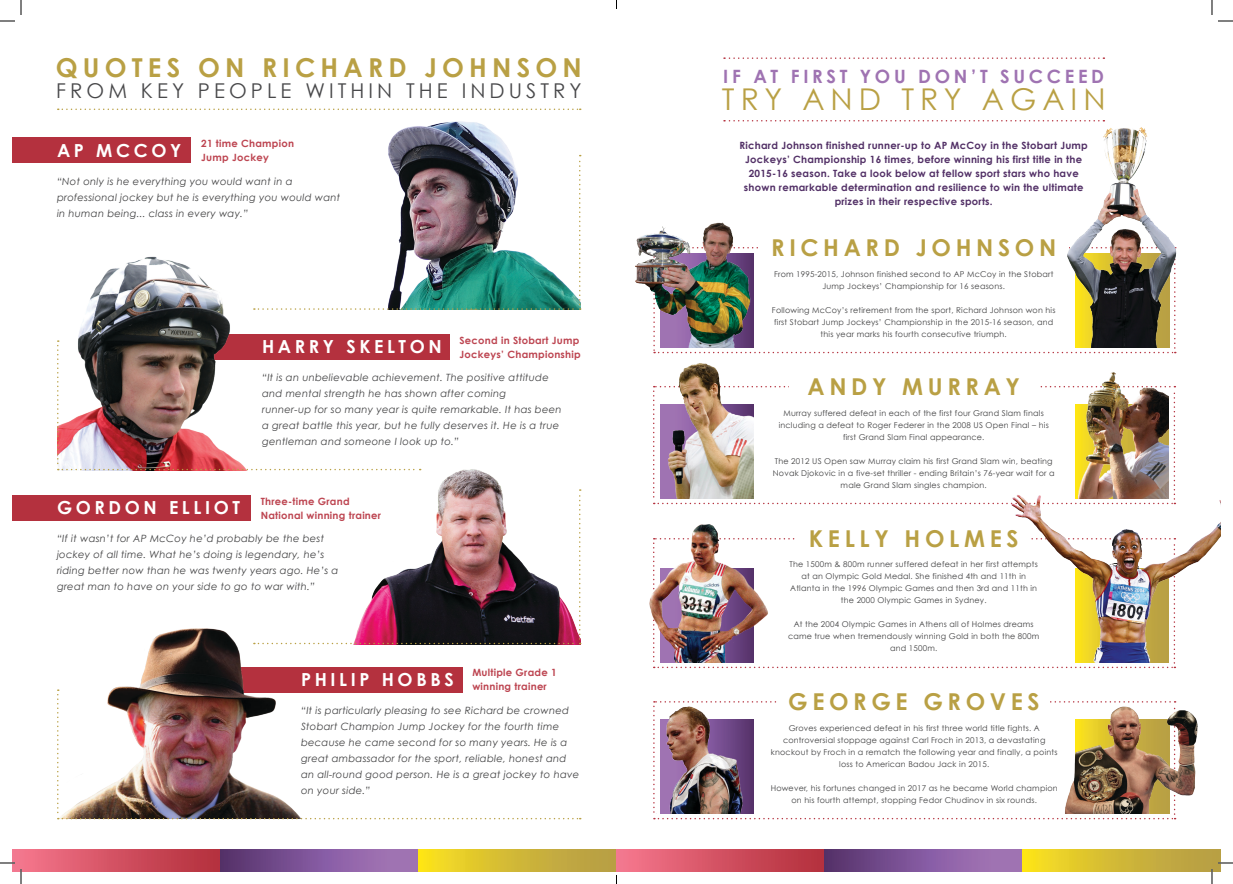
<style>
.page{position:relative;width:1233px;height:884px;background:#fff}
.page>*{position:absolute;margin:0;border:0;box-sizing:border-box;transform-origin:0 0}
.t1{font:30px "Century Gothic";letter-spacing:.2em;color:#b9a044}
.t2{font:700 26.1px "Century Gothic";letter-spacing:.2em;color:#b9a044}
.t3{font:700 23.2px "Century Gothic";letter-spacing:.2em;color:#b9a044}
.t4{font:20.4px "Century Gothic";letter-spacing:.2em;color:#48484a}
.t5{font:700 18.4px "Century Gothic";letter-spacing:.2em;color:#9f73b2}
.t6{font:700 18px "Century Gothic";letter-spacing:.2em;color:#fff}
.t7{font:italic 10px/16px "Century Gothic";letter-spacing:.025em;color:#414142}
.t8{font:700 10px/14px "Century Gothic";letter-spacing:.025em;color:#523066;text-align:center}
.t9{font:700 10px/14px "Century Gothic";letter-spacing:.025em;color:#bd4551}
.t10{font:8px/12px "Century Gothic";letter-spacing:.025em;color:#414142;text-align:center}
</style>
<div class="page">
<div style="left:12px;top:137px;width:179px;height:26px;background:#b4313e"></div>
<div style="left:12px;top:495px;width:239px;height:25px;background:#b4313e"></div>
<div style="left:162px;top:334px;width:287px;height:26px;background:#b4313e"></div>
<div style="left:173px;top:667px;width:289px;height:25px;background:#b4313e"></div>
<img style="left:113px;top:628px;width:239px;height:61px">
<svg style="left:653px;top:701px;width:522px;height:118px"></svg>
<div style="left:777px;top:690px;width:272px;height:23px;background:#fff"></div>
<svg style="left:653px;top:538px;width:522px;height:130px"></svg>
<svg style="left:653px;top:386px;width:522px;height:118px"></svg>
<div style="left:789px;top:373px;width:249px;height:25px;background:#fff"></div>
<svg style="left:653px;top:247px;width:522px;height:106px"></svg>
<div style="left:768px;top:236px;width:292px;height:25px;background:#fff"></div>
<svg style="left:724px;top:57px;width:380px;height:2px"></svg>
<svg style="left:724px;top:120px;width:330px;height:2px"></svg>
<div style="left:1075px;top:405px;width:94px;height:93px;background:#fee513"></div>
<div style="left:797px;top:527px;width:233px;height:22px;background:#fff"></div>
<div style="left:759px;top:234px;width:309px;height:26px;background:#fff"></div>
<img style="left:635px;top:222px;width:118px;height:125px">
<img style="left:1054px;top:120px;width:123px;height:227px">
<img style="left:660px;top:363px;width:93px;height:130px">
<img style="left:1078px;top:372px;width:91px;height:118px">
<img style="left:1000px;top:490px;width:220px;height:173px">
<img style="left:649px;top:493px;width:127px;height:169px">
<img style="left:653px;top:701px;width:125px;height:112px">
<img style="left:1037px;top:705px;width:161px;height:108px">
<div style="left:12px;top:849px;width:208px;height:22px;background:linear-gradient(to right,#f6788e,#b22e3a)"></div>
<div style="left:220px;top:849px;width:198px;height:22px;background:linear-gradient(to right,#593472,#ab7cc0)"></div>
<div style="left:418px;top:849px;width:198px;height:22px;background:linear-gradient(to right,#f8df1f,#b0984a)"></div>
<div style="left:616px;top:849px;width:208px;height:22px;background:linear-gradient(to right,#f6788e,#b22e3a)"></div>
<div style="left:824px;top:849px;width:198px;height:22px;background:linear-gradient(to right,#593472,#ab7cc0)"></div>
<div style="left:1022px;top:849px;width:198px;height:22px;background:linear-gradient(to right,#f8df1f,#b0974a)"></div>
<img style="left:78px;top:256px;width:152px;height:84px">
<img style="left:200px;top:469px;width:302px;height:175px">
<img style="left:185px;top:108px;width:395px;height:202px">
<img style="left:57px;top:689px;width:524px;height:130px">
<svg style="left:57px;top:340px;width:364px;height:130px"></svg>
<svg style="left:254px;top:489px;width:327px;height:155px"></svg>
<img style="left:254px;top:155px;width:327px;height:155px">
<svg style="left:58px;top:109px;width:523px;height:1px"></svg>
<svg style="left:1218px;top:20px;width:15px;height:2px"></svg>
<svg style="left:1218px;top:862px;width:15px;height:2px"></svg>
<svg style="left:0;top:0;width:22px;height:22px"></svg>
<svg style="left:0;top:862px;width:22px;height:22px"></svg>
<svg style="left:1211px;top:0;width:1px;height:15px"></svg>
<svg style="left:1211px;top:869px;width:1px;height:15px"></svg>
<p class="t2" style="left:56px;top:51px;width:528px">QUOTES ON RICHARD JOHNSON</p>
<p class="t4" style="left:56px;top:78px;width:527px">FROM KEY PEOPLE WITHIN THE INDUSTRY</p>
<p class="t9" style="left:201px;top:136px;width:94px">21 time Champion<br>Jump Jockey</p>
<p class="t6" style="left:57px;top:139px;width:126px">AP MCCOY</p>
<p class="t7" style="left:57px;top:173px;width:285px">“Not only is he everything you would want in a professional jockey but he is everything you would want in human being... class in every way.”</p>
<p class="t9" style="left:459px;top:333px;width:123px">Second in Stobart Jump<br>Jockeys’ Championship</p>
<p class="t6" style="left:262px;top:335px;width:181px">HARRY SKELTON</p>
<p class="t7" style="left:262px;top:370px;width:301px">“It is an unbelievable achievement. The positive attitude and mental strength he has shown after coming<br>runner-up for so many year is quite remarkable. It has been a great battle this year, but he fully deserves it. He is a true gentleman and someone I look up to.”</p>
<p class="t9" style="left:261px;top:494px;width:122px">Three-time Grand<br>National winning trainer</p>
<p class="t6" style="left:57px;top:496px;width:184px">GORDON ELLIOT</p>
<p class="t7" style="left:57px;top:530px;width:283px">“If it wasn’t for AP McCoy he’d probably be the best jockey of all time. What he’s doing is legendary, he’s riding better now than he was twenty years ago. He’s a great man to have on your side to go to war with.”</p>
<p class="t9" style="left:472px;top:665px;width:86px">Multiple Grade 1 winning trainer</p>
<p class="t6" style="left:301px;top:668px;width:154px">PHILIP HOBBS</p>
<p class="t7" style="left:301px;top:703px;width:280px">“It is particularly pleasing to see Richard be crowned Stobart Champion Jump Jockey for the fourth time because he came second for so many years. He is a great ambassador for the sport, reliable, honest and an all-round good person. He is a great jockey to have on your side.”</p>
<p class="t5" style="left:723px;top:64px;width:382px">IF AT FIRST YOU DON’T SUCCEED</p>
<p class="t1" style="left:722px;top:81px;width:385px">TRY AND TRY AGAIN</p>
<p class="t8" style="left:739px;top:138px;width:350px">Richard Johnson finished runner-up to AP McCoy in the Stobart Jump Jockeys’ Championship 16 times, before winning his first title in the 2015-16 season. Take a look below at fellow sport stars who have shown remarkable determination and resilience to win the ultimate prizes in their respective sports.</p>
<p class="t3" style="left:771px;top:233px;width:286px">RICHARD JOHNSON</p>
<p class="t10" style="left:774px;top:268px;width:281px">From 1995-2015, Johnson finished second to AP McCoy in the Stobart<br>Jump Jockeys’ Championship for 16 seasons.</p>
<p class="t10" style="left:772px;top:304px;width:285px">Following McCoy’s retirement from the sport, Richard Johnson won his first Stobart Jump Jockeys’ Championship in the 2015-16 season, and this year marks his fourth consecutive triumph.</p>
<p class="t3" style="left:807px;top:372px;width:214px">ANDY MURRAY</p>
<p class="t10" style="left:778px;top:407px;width:272px">Murray suffered defeat in each of the first four Grand Slam finals including a defeat to Roger Federer in the 2008 US Open Final – his first Grand Slam Final appearance.</p>
<p class="t10" style="left:773px;top:455px;width:283px">The 2012 US Open saw Murray claim his first Grand Slam win, beating<br>Novak Djokovic in a five-set thriller - ending Britain’s 76-year wait for a male Grand Slam singles champion.</p>
<p class="t3" style="left:809px;top:524px;width:211px">KELLY HOLMES</p>
<p class="t10" style="left:789px;top:558px;width:250px">The 1500m &amp; 800m runner suffered defeat in her first attempts at an Olympic Gold Medal. She finished 4th and 11th in Atlanta in the 1996 Olympic Games and then 3rd and 11th in the 2000 Olympic Games in Sydney.</p>
<p class="t10" style="left:788px;top:618px;width:253px">At the 2004 Olympic Games in Athens all of Holmes dreams came true when tremendously winning Gold in both the 800m and 1500m.</p>
<p class="t3" style="left:788px;top:687px;width:253px">GEORGE GROVES</p>
<p class="t10" style="left:771px;top:722px;width:288px">Groves experienced defeat in his first three world title fights. A controversial stoppage against Carl Froch in 2013, a devastating knockout by Froch in a rematch the following year and finally, a points loss to American Badou Jack in 2015.</p>
<p class="t10" style="left:770px;top:782px;width:288px">However, his fortunes changed in 2017 as he became World champion on his fourth attempt, stopping Fedor Chudinov in six rounds.</p>
</div>
